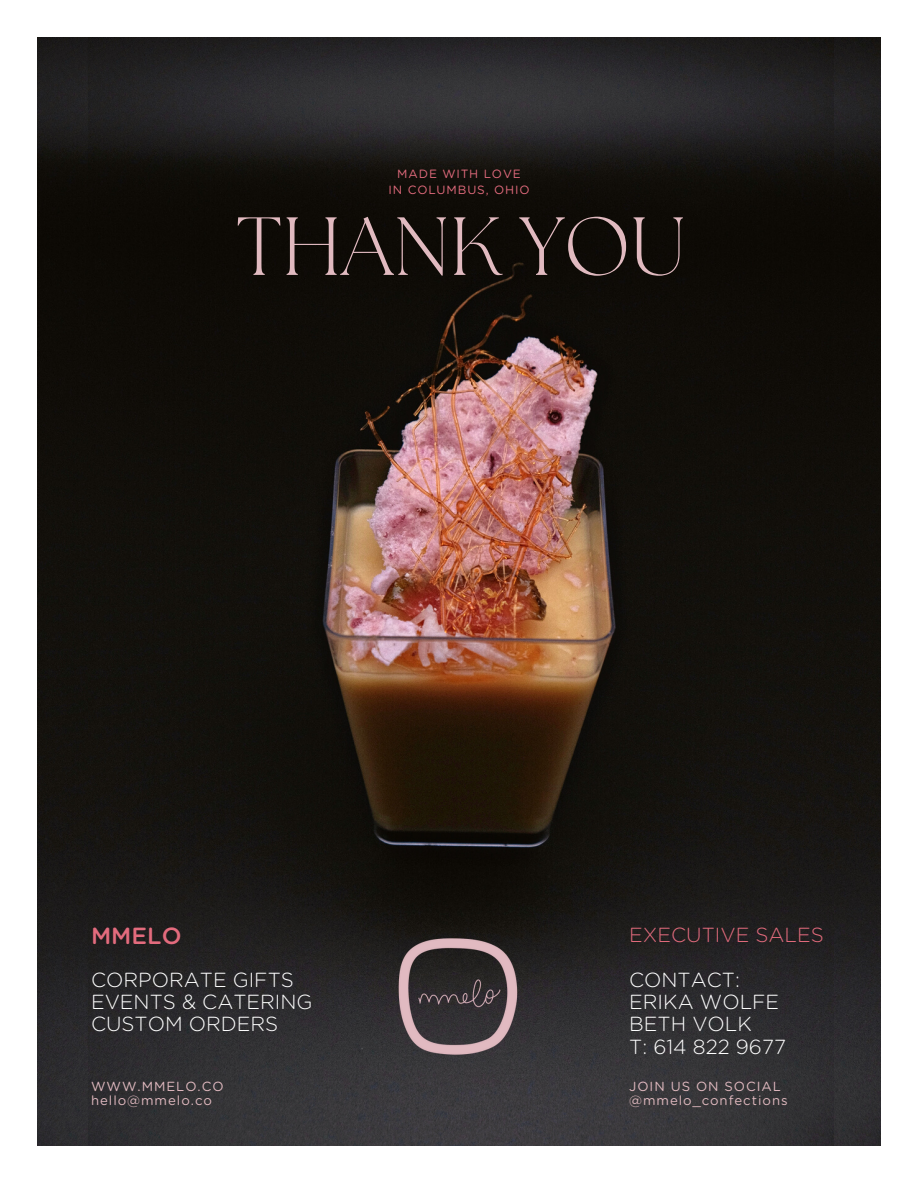
<style>
.page{position:relative;width:918px;height:1188px;background:#fff}
.page>*{position:absolute;margin:0;border:0;box-sizing:border-box;transform-origin:0 0}
.t1{font:300 82.2px "The Seasons";color:#e1bac0}
.t2{font:500 23.4px "Gotham Rounded";color:#e36b7d}
.t3{font:300 20.4px/22.4px "Gotham Rounded";color:#fff}
.t4{font:300 20.4px "Gotham Rounded";color:#e36b7d}
.t5{font:13.2px/14.2px "Gotham Rounded";letter-spacing:.075em;color:#e1bac0}
.t6{font:12px/15.9px "Gotham Rounded";letter-spacing:.075em;color:#e36b7d;text-align:center}
</style>
<div class="page">
<img style="left:38px;top:38px;width:51px;height:1108px">
<img style="left:833px;top:38px;width:48px;height:1108px">
<img style="left:89px;top:38px;width:744px;height:1108px">
<img style="left:397px;top:936px;width:122px;height:122px">
<p class="t6" style="left:389px;top:167px;width:142px">MADE WITH LOVE<br>IN COLUMBUS, OHIO</p>
<h1 class="t1" style="left:236px;top:209px;width:451px">THANK YOU</h1>
<p class="t2" style="left:91px;top:925px;width:92px">MMELO</p>
<p class="t4" style="left:629px;top:925px;width:196px">EXECUTIVE SALES</p>
<p class="t3" style="left:91px;top:969px;width:223px">CORPORATE GIFTS<br>EVENTS &amp; CATERING<br>CUSTOM ORDERS</p>
<p class="t3" style="left:629px;top:969px;width:158px">CONTACT:<br>ERIKA WOLFE<br>BETH VOLK<br>T: 614 822 9677</p>
<p class="t5" style="left:91px;top:1080px;width:134px">WWW.MMELO.CO hello@mmelo.co</p>
<p class="t5" style="left:629px;top:1080px;width:160px">JOIN US ON SOCIAL @mmelo_confections</p>
</div>
